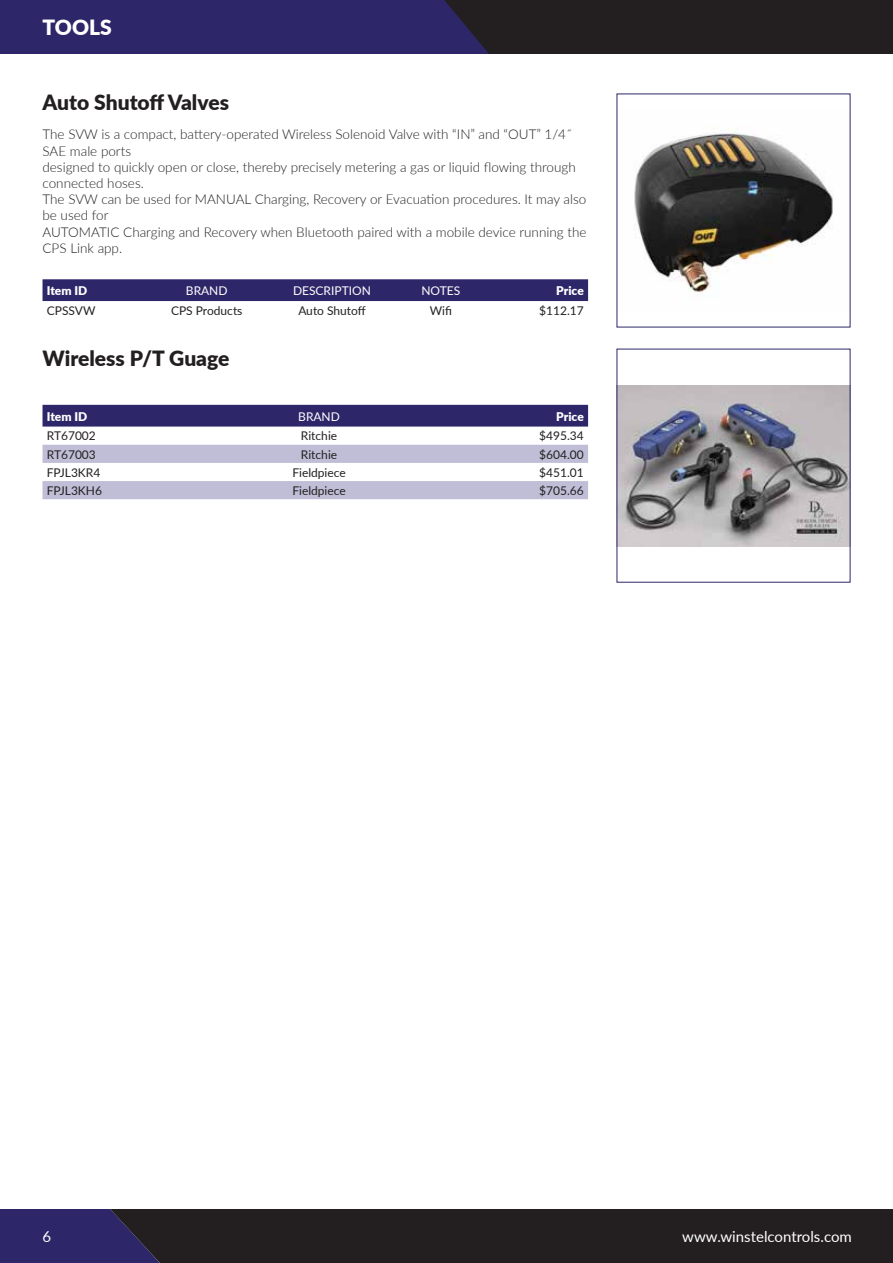
<style>
.page{position:relative;width:893px;height:1263px;background:#fff}
.page>*{position:absolute;margin:0;border:0;box-sizing:border-box;transform-origin:0 0}
.t1{font:900 21px "Lato";color:#231f20}
.t2{font:900 21px "Lato";color:#fff}
.t3{font:15px "Lato";color:#fff}
.t4{font:300 13.5px/16.2px "Lato";color:#231f20}
.t5{font:12px "Lato";color:#231f20}
.t6{font:12px "Lato";color:#fff}
.t7{font:900 12px "Lato";letter-spacing:-.005em;color:#fff}
</style>
<div class="page">
<div style="left:43px;top:279px;width:545px;height:22px;background:#2d2769"></div>
<img style="left:634px;top:127px;width:199px;height:166px">
<div style="left:43px;top:405px;width:545px;height:22px;background:#2d2769"></div>
<svg style="left:43px;top:445px;width:545px;height:54px"></svg>
<img style="left:619px;top:385px;width:229px;height:161px">
<div style="left:0;top:0;width:893px;height:54px;background:#231f20"></div>
<div style="left:0;top:0;width:489px;height:54px;background:#2d2769"></div>
<svg style="left:0;top:1209px;width:893px;height:54px;background:#24202b"></svg>
<h1 class="t2" style="left:43px;top:12px;width:71px">TOOLS</h1>
<h1 class="t1" style="left:43px;top:87px;width:188px">Auto Shutoff Valves</h1>
<p class="t4" style="left:43px;top:126px;width:545px">The SVW is a compact, battery-operated Wireless Solenoid Valve with “IN” and “OUT” 1/4˝ SAE male ports<br>designed to quickly open or close, thereby precisely metering a gas or liquid flowing through connected hoses.<br>The SVW can be used for MANUAL Charging, Recovery or Evacuation procedures. It may also be used for<br>AUTOMATIC Charging and Recovery when Bluetooth paired with a mobile device running the CPS Link app.</p>
<p class="t7" style="left:47px;top:282px;width:42px">Item ID</p>
<p class="t6" style="left:186px;top:282px;width:43px">BRAND</p>
<p class="t6" style="left:293px;top:282px;width:79px">DESCRIPTION</p>
<p class="t6" style="left:421px;top:282px;width:40px">NOTES</p>
<p class="t7" style="left:556px;top:282px;width:29px">Price</p>
<p class="t5" style="left:47px;top:302px;width:50px">CPSSVW</p>
<p class="t5" style="left:171px;top:302px;width:73px">CPS Products</p>
<p class="t5" style="left:298px;top:302px;width:69px">Auto Shutoff</p>
<p class="t5" style="left:430px;top:302px;width:24px">Wifi</p>
<p class="t5" style="left:539px;top:302px;width:46px">$112.17</p>
<h1 class="t1" style="left:43px;top:342px;width:189px">Wireless P/T Guage</h1>
<p class="t7" style="left:47px;top:407px;width:42px">Item ID</p>
<p class="t6" style="left:298px;top:408px;width:43px">BRAND</p>
<p class="t7" style="left:556px;top:407px;width:29px">Price</p>
<p class="t5" style="left:47px;top:427px;width:51px">RT67002</p>
<p class="t5" style="left:301px;top:427px;width:38px">Ritchie</p>
<p class="t5" style="left:539px;top:427px;width:46px">$495.34</p>
<p class="t5" style="left:47px;top:446px;width:51px">RT67003</p>
<p class="t5" style="left:301px;top:446px;width:38px">Ritchie</p>
<p class="t5" style="left:539px;top:446px;width:46px">$604.00</p>
<p class="t5" style="left:47px;top:464px;width:55px">FPJL3KR4</p>
<p class="t5" style="left:292px;top:464px;width:55px">Fieldpiece</p>
<p class="t5" style="left:539px;top:464px;width:46px">$451.01</p>
<p class="t5" style="left:47px;top:482px;width:57px">FPJL3KH6</p>
<p class="t5" style="left:292px;top:482px;width:55px">Fieldpiece</p>
<p class="t5" style="left:539px;top:482px;width:46px">$705.66</p>
<p class="t3" style="left:43px;top:1226px;width:10px">6</p>
<p class="t3" style="left:682px;top:1226px;width:171px">www.winstelcontrols.com</p>
</div>
